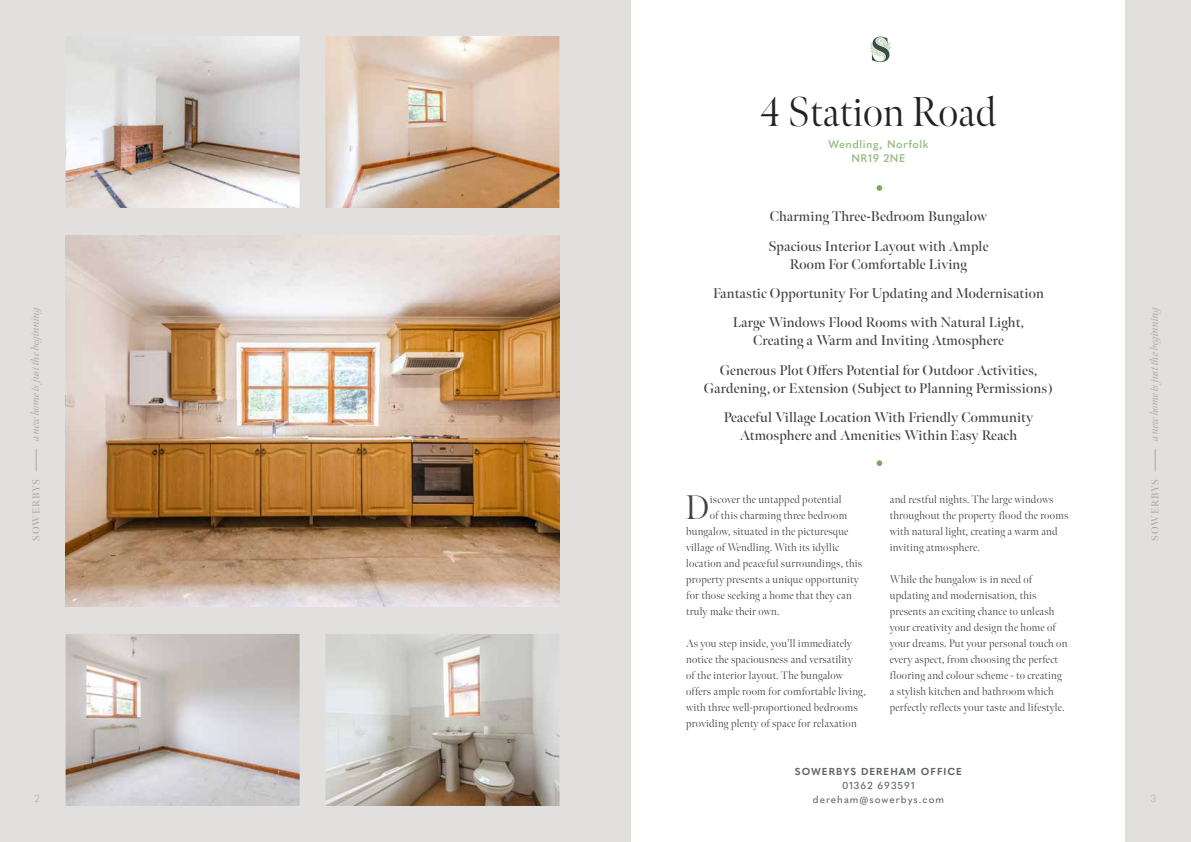
<style>
.page{position:relative;width:1191px;height:842px;background:#fff}
.page>*{position:absolute;margin:0;border:0;box-sizing:border-box;transform-origin:0 0}
.t1{font:300 41.5px "Meno Banner";letter-spacing:-.005em;color:#222223}
.t2{font:300 34px "Meno Banner";color:#434141}
.t3{font:600 14px/29.3px "Meno Banner";letter-spacing:.01em;color:#434141;text-align:center}
.t4{font:300 11px/16px "Meno Banner";letter-spacing:.02em;color:#434141}
.t5{font:italic 11px "Meno Banner";letter-spacing:-.01em;color:#ada8a0}
.t6{font:600 11px/14px "Quasimoda";letter-spacing:.05em;color:#96ba81;text-align:center}
.t7{font:500 10px/14px "Quasimoda";letter-spacing:.1em;color:#5e6662;text-align:center}
.t8{font:700 10px "Quasimoda";letter-spacing:.1em;color:#5e6662}
.t9{font:600 10px "Meno Banner";letter-spacing:.08em;color:#ada8a0}
.t10{font:300 10px "Quasimoda";color:#ada8a0}
</style>
<div class="page">
<div style="left:0;top:0;width:595px;height:842px;background:#e2e0df"></div>
<div style="left:595px;top:0;width:596px;height:842px;background:#e2e0df"></div>
<svg style="left:36px;top:449px;width:1px;height:22px"></svg>
<svg style="left:1155px;top:449px;width:1px;height:22px"></svg>
<div style="left:631px;top:0;width:494px;height:842px;background:#fff"></div>
<svg style="left:870px;top:37px;width:21px;height:25px"></svg>
<svg style="left:876px;top:185px;width:6px;height:6px"></svg>
<svg style="left:876px;top:460px;width:6px;height:6px"></svg>
<img style="left:66px;top:235px;width:493px;height:372px">
<img style="left:66px;top:36px;width:234px;height:172px">
<img style="left:325px;top:36px;width:234px;height:172px">
<img style="left:325px;top:634px;width:234px;height:172px">
<img style="left:66px;top:634px;width:234px;height:172px">
<h1 class="t1" style="left:760px;top:87px;width:238px">4 Station Road</h1>
<p class="t6" style="left:828px;top:136px;width:102px">Wendling, Norfolk<br>NR19 2NE</p>
<p class="t3" style="left:768px;top:202px;width:221px;text-align:left">Charming Three-Bedroom Bungalow<br>Spacious Interior Layout with Ample</p>
<p class="t3" style="left:713px;top:249px;width:332px">Room For Comfortable Living<br>Fantastic Opportunity For Updating and Modernisation<br>Large Windows Flood Rooms with Natural Light,</p>
<p class="t3" style="left:719px;top:326px;width:319px">Creating a Warm and Inviting Atmosphere<br>Generous Plot Offers Potential for Outdoor Activities,</p>
<p class="t3" style="left:704px;top:373px;width:350px">Gardening, or Extension (Subject to Planning Permissions)<br>Peaceful Village Location With Friendly Community</p>
<p class="t3" style="left:739px;top:421px;width:279px">Atmosphere and Amenities Within Easy Reach</p>
<p class="t5" style="left:29px;top:441px;width:138px;rotate:-90deg">a new home is just the beginning</p>
<p class="t5" style="left:1147px;top:441px;width:138px;rotate:-90deg">a new home is just the beginning</p>
<p class="t9" style="left:30px;top:541px;width:63px;rotate:-90deg">SOWERBYS</p>
<p class="t9" style="left:1149px;top:541px;width:63px;rotate:-90deg">SOWERBYS</p>
<h2 class="t2" style="left:685px;top:487px;width:25px">D</h2>
<p class="t4" style="left:710px;top:491px;width:133px">iscover the untapped potential</p>
<p class="t4" style="left:889px;top:491px;width:180px">and restful nights. The large windows throughout the property flood the rooms with natural light, creating a warm and inviting atmosphere.</p>
<p class="t4" style="left:889px;top:571px;width:179px">While the bungalow is in need of updating and modernisation, this presents an exciting chance to unleash your creativity and design the home of your dreams. Put your personal touch on every aspect, from choosing the perfect flooring and colour scheme - to creating a stylish kitchen and bathroom which perfectly reflects your taste and lifestyle.</p>
<p class="t4" style="left:710px;top:507px;width:139px">of this charming three bedroom</p>
<p class="t4" style="left:686px;top:523px;width:164px">bungalow, situated in the picturesque</p>
<p class="t4" style="left:686px;top:539px;width:154px">village of Wendling. With its idyllic</p>
<p class="t4" style="left:686px;top:555px;width:177px">location and peaceful surroundings, this</p>
<p class="t4" style="left:686px;top:571px;width:174px">property presents a unique opportunity</p>
<p class="t4" style="left:686px;top:587px;width:167px">for those seeking a home that they can</p>
<p class="t4" style="left:686px;top:603px;width:95px">truly make their own.</p>
<p class="t4" style="left:686px;top:635px;width:181px">As you step inside, you’ll immediately notice the spaciousness and versatility<br>of the interior layout. The bungalow offers ample room for comfortable living, with three well-proportioned bedrooms providing plenty of space for relaxation</p>
<p class="t8" style="left:795px;top:764px;width:169px">SOWERBYS DEREHAM OFFICE</p>
<p class="t7" style="left:813px;top:778px;width:133px">01362 693591 dereham@sowerbys.com</p>
<p class="t10" style="left:35px;top:791px;width:7px">2</p>
<p class="t10" style="left:1150px;top:791px;width:7px">3</p>
</div>
